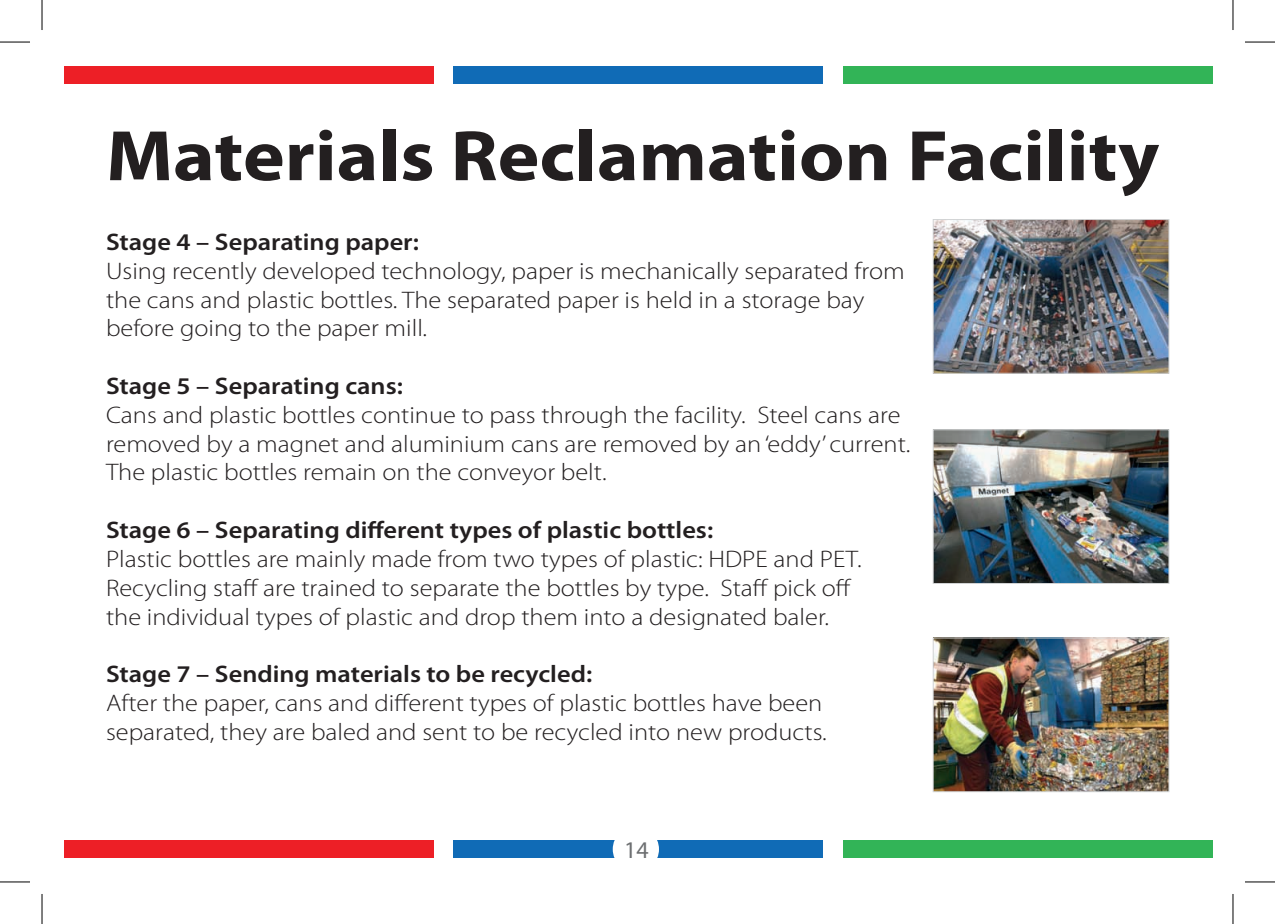
<style>
.page{position:relative;width:1275px;height:924px;background:#fff}
.page>*{position:absolute;margin:0;border:0;box-sizing:border-box;transform-origin:0 0}
.t1{font:700 72px "Myriad Pro";color:#231f20;scale:1.1 1}
.t2{font:300 24px/28.8px "Myriad Pro";color:#231f20;scale:1.1 1}
.t3{font:600 24px "Myriad Pro";color:#231f20;scale:1.1 1}
.t4{font:24px "Myriad Pro";color:#6d6f71}
</style>
<div class="page">
<div style="left:64px;top:66px;width:369px;height:18px;background:#ed1f26"></div>
<div style="left:843px;top:66px;width:369px;height:18px;background:#32b457"></div>
<div style="left:453px;top:66px;width:370px;height:18px;background:#106bb6"></div>
<div style="left:64px;top:839px;width:369px;height:18px;background:#ed1f26"></div>
<div style="left:843px;top:839px;width:369px;height:18px;background:#32b457"></div>
<div style="left:453px;top:839px;width:370px;height:18px;background:#106bb6"></div>
<img style="left:935px;top:221px;width:232px;height:150px">
<div style="left:933px;top:219px;width:236px;height:154px;border:1px solid #d1d3d4"></div>
<img style="left:935px;top:431px;width:232px;height:150px">
<div style="left:933px;top:429px;width:236px;height:154px;border:1px solid #d1d3d4"></div>
<img style="left:935px;top:639px;width:232px;height:150px">
<div style="left:933px;top:637px;width:236px;height:154px;border:1px solid #d1d3d4"></div>
<div style="left:613px;top:825px;width:46px;height:46px;background:#fff;border-radius:50%"></div>
<hr style="left:0;top:42px;width:30px;height:1px;background:#000">
<hr style="left:1245px;top:42px;width:30px;height:1px;background:#000">
<hr style="left:0;top:881px;width:30px;height:1px;background:#000">
<hr style="left:1245px;top:881px;width:30px;height:1px;background:#000">
<hr style="left:42px;top:0;width:1px;height:30px;background:#000">
<hr style="left:42px;top:893px;width:1px;height:30px;background:#000">
<hr style="left:1232px;top:0;width:1px;height:30px;background:#000">
<hr style="left:1232px;top:893px;width:1px;height:30px;background:#000">
<h1 class="t1" style="left:106px;top:115px;width:959px">Materials Reclamation Facility</h1>
<p class="t3" style="left:106px;top:228px;width:286px">Stage 4 – Separating paper:</p>
<p class="t2" style="left:106px;top:256px;width:727px">Using recently developed technology, paper is mechanically separated from the cans and plastic bottles. The separated paper is held in a storage bay before going to the paper mill.</p>
<p class="t3" style="left:106px;top:372px;width:271px">Stage 5 – Separating cans:</p>
<p class="t2" style="left:106px;top:400px;width:733px">Cans and plastic bottles continue to pass through the facility. Steel cans are removed by a magnet and aluminium cans are removed by an ‘eddy’ current.<br>The plastic bottles remain on the conveyor belt.</p>
<p class="t3" style="left:106px;top:516px;width:553px">Stage 6 – Separating different types of plastic bottles:</p>
<p class="t2" style="left:106px;top:544px;width:688px">Plastic bottles are mainly made from two types of plastic: HDPE and PET.<br>Recycling staff are trained to separate the bottles by type. Staff pick off the individual types of plastic and drop them into a designated baler.</p>
<p class="t3" style="left:106px;top:660px;width:443px">Stage 7 – Sending materials to be recycled:</p>
<p class="t2" style="left:106px;top:688px;width:657px">After the paper, cans and different types of plastic bottles have been separated, they are baled and sent to be recycled into new products.</p>
<p class="t4" style="left:624px;top:836px;width:26px">14</p>
</div>
